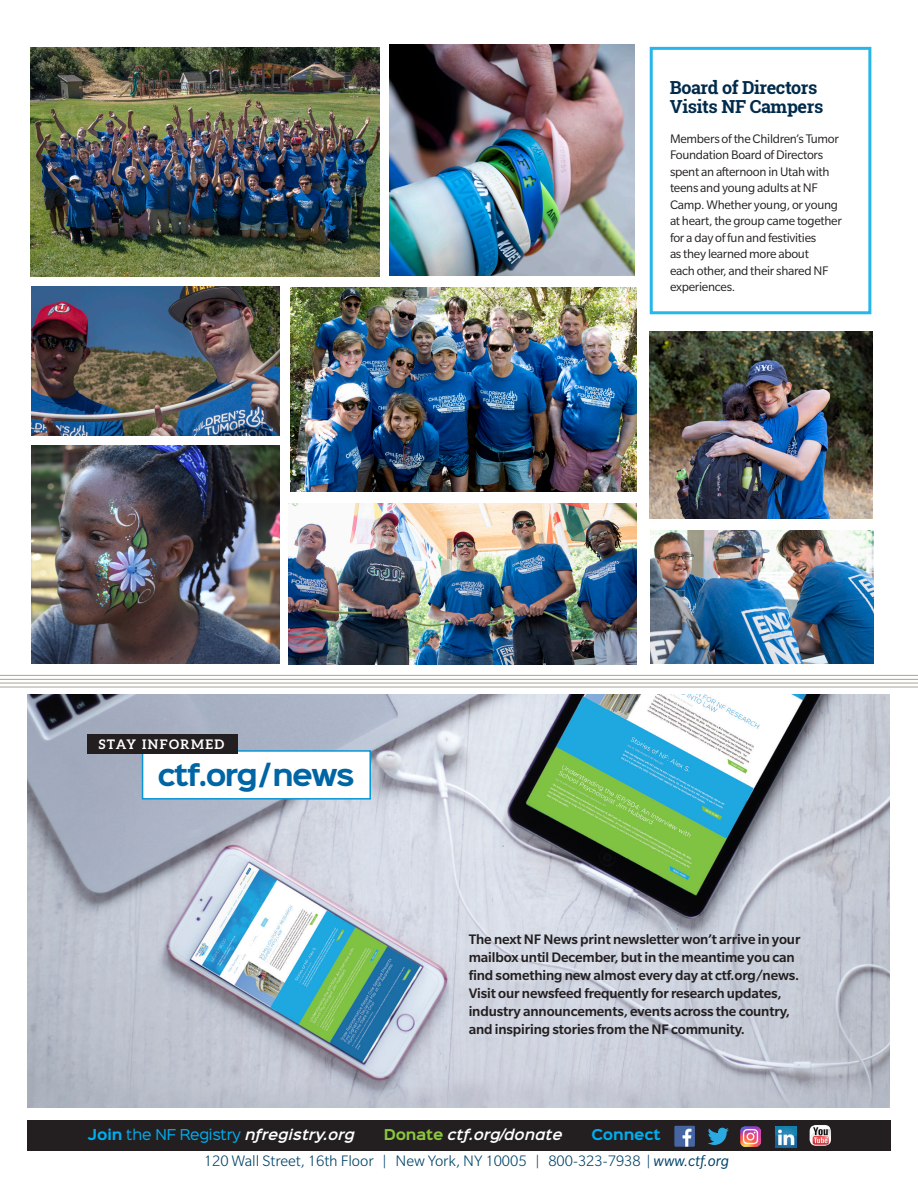
<style>
.page{position:relative;width:918px;height:1188px;background:#fff}
.page>*{position:absolute;margin:0;border:0;box-sizing:border-box;transform-origin:0 0}
.t1{font:700 27.15px "Sinkin Sans 700";letter-spacing:-.06em;color:#0065a4}
.t2{font:700 18px/19.5px "Roboto Slab";letter-spacing:-.02em;color:#002b4b}
.t3{font:300 16.5px "Slate Pro";color:#00446a}
.t4{font:500 15px/18px "Slate Pro";letter-spacing:-.01em;color:#231f20}
.t5{font:13.5px/16.5px "Slate Pro";letter-spacing:-.02em;color:#231f20}
.t6{font:italic 600 13.5px "Sinkin Sans 600";color:#fff}
.t7{font:700 13.5px "Sinkin Sans 700";letter-spacing:-.01em;color:#00aeef}
.t8{font:700 13.2px "Aleo";letter-spacing:.11em;color:#fff}
.s1{font-family:"Sinkin Sans 700";font-weight:700;font-style:normal;color:#00aeef}
.s2{font-family:"Sinkin Sans 400";font-weight:400;font-style:normal;color:#00aeef}
.s3{font-family:"Sinkin Sans 700";font-weight:700;font-style:normal;color:#8bc63e}
.s4{font-weight:400;font-style:italic}
</style>
<div class="page">
<div style="left:27px;top:1120px;width:864px;height:31px;background:#231f20"></div>
<img style="left:740px;top:1126px;width:21px;height:21px">
<svg style="left:708px;top:1128px;width:21px;height:17px"></svg>
<img style="left:674px;top:1126px;width:21px;height:20px">
<img style="left:776px;top:1126px;width:20px;height:21px">
<img style="left:810px;top:1125px;width:21px;height:21px">
<hr style="left:0;top:675px;width:918px;height:1px;background:#a9a497">
<hr style="left:0;top:679px;width:918px;height:1px;background:#a9a497">
<hr style="left:0;top:683px;width:918px;height:1px;background:#a9a497">
<hr style="left:0;top:687px;width:918px;height:1px;background:#a9a497">
<img style="left:27px;top:694px;width:863px;height:413px">
<div style="left:142px;top:750px;width:229px;height:50px;background:#fff;border:2px solid #0696d7"></div>
<div style="left:87px;top:735px;width:151px;height:19px;background:#231f20"></div>
<img style="left:31px;top:446px;width:249px;height:217px">
<img style="left:390px;top:44px;width:244px;height:231px">
<div style="left:650px;top:47px;width:221px;height:267px;background:#fff;border:3px solid #26b6ea"></div>
<img style="left:649px;top:332px;width:224px;height:186px">
<img style="left:291px;top:287px;width:345px;height:204px">
<img style="left:31px;top:286px;width:248px;height:149px">
<img style="left:288px;top:503px;width:348px;height:161px">
<img style="left:30px;top:48px;width:349px;height:228px">
<img style="left:650px;top:530px;width:224px;height:133px">
<p class="t2" style="left:670px;top:77px;width:155px">Board of Directors<br>Visits NF Campers</p>
<p class="t5" style="left:670px;top:130px;width:173px">Members of the Children’s Tumor<br>Foundation Board of Directors spent an afternoon in Utah with teens and young adults at NF<br>Camp. Whether young, or young at heart, the group came together for a day of fun and festivities<br>as they learned more about<br>each other, and their shared NF experiences.</p>
<p class="t8" style="left:99px;top:736px;width:127px">STAY INFORMED</p>
<h1 class="t1" style="left:157px;top:760px;width:199px">ctf.org / news</h1>
<p class="t4" style="left:469px;top:930px;width:333px">The next NF News print newsletter won’t arrive in your mailbox until December, but in the meantime you can find something new almost every day at ctf.org/news.<br>Visit our newsfeed frequently for research updates, industry announcements, events across the country, and inspiring stories from the NF community.</p>
<p class="t6" style="left:88px;top:1123px;width:268px"><span class="s1">Join</span> <span class="s2">the NF Registry</span> nfregistry.org</p>
<p class="t6" style="left:384px;top:1123px;width:180px"><span class="s3">Donate</span> ctf.org/donate</p>
<p class="t7" style="left:592px;top:1127px;width:71px">Connect</p>
<p class="t3" style="left:204px;top:1152px;width:527px">120 Wall Street, 16th Floor | New York, NY 10005 | 800-323-7938 | <span class="s4">www.ctf.org</span></p>
</div>
